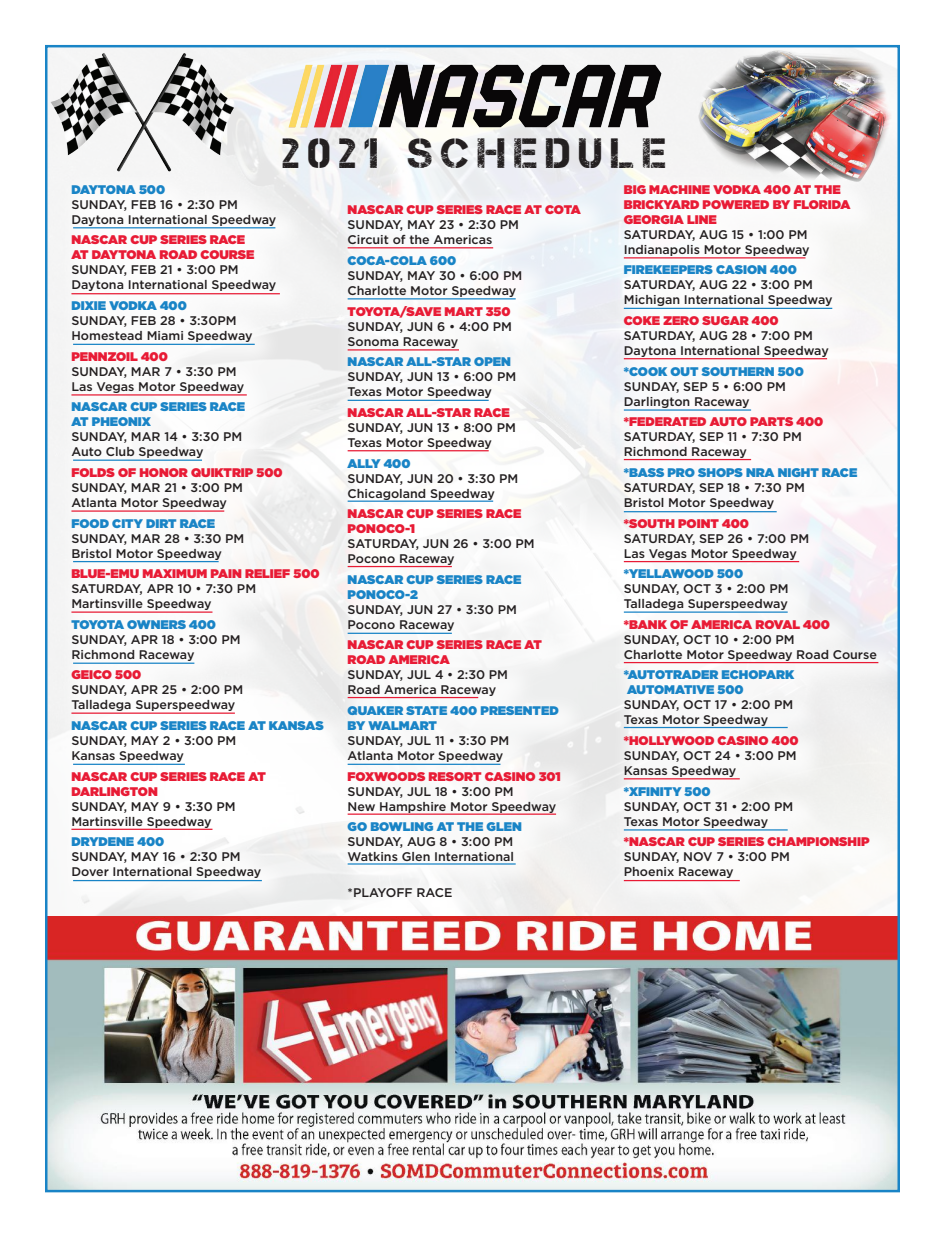
<style>
.page{position:relative;width:945px;height:1238px;background:#fff}
.page>*{position:absolute;margin:0;border:0;box-sizing:border-box;transform-origin:0 0}
.t1{font:42.25px "Captureit";letter-spacing:.2em;color:#231f20}
.t2{font:500 12.5px/15px "Gotham";color:#231f20}
.t3{font:900 12.5px/15px "Gotham";color:#e81b35}
.t4{font:900 12.5px/15px "Gotham";color:#1984c6}
</style>
<div class="page">
<img style="left:270px;top:48px;width:409px;height:97px">
<img style="left:688px;top:44px;width:208px;height:126px">
<img style="left:48px;top:51px;width:195px;height:126px">
<div style="left:57px;top:170px;width:852px;height:759px;background:#fff"></div>
<hr style="left:71px;top:293px;width:209px;height:1px;background:#e81b35">
<hr style="left:71px;top:394px;width:176px;height:1px;background:#e81b35">
<hr style="left:71px;top:510px;width:153px;height:2px;background:#e81b35">
<hr style="left:71px;top:611px;width:141px;height:1px;background:#e81b35">
<hr style="left:71px;top:712px;width:164px;height:1px;background:#e81b35">
<hr style="left:71px;top:828px;width:141px;height:2px;background:#e81b35">
<hr style="left:348px;top:247px;width:145px;height:1px;background:#e81b35">
<hr style="left:624px;top:257px;width:181px;height:1px;background:#e81b35">
<hr style="left:348px;top:349px;width:111px;height:1px;background:#e81b35">
<hr style="left:624px;top:358px;width:203px;height:1px;background:#e81b35">
<hr style="left:348px;top:450px;width:141px;height:1px;background:#e81b35">
<hr style="left:624px;top:459px;width:127px;height:1px;background:#e81b35">
<hr style="left:348px;top:566px;width:104px;height:1px;background:#e81b35">
<hr style="left:624px;top:561px;width:175px;height:1px;background:#e81b35">
<hr style="left:348px;top:697px;width:130px;height:1px;background:#e81b35">
<hr style="left:624px;top:662px;width:254px;height:1px;background:#e81b35">
<hr style="left:348px;top:813px;width:208px;height:1px;background:#e81b35">
<hr style="left:624px;top:778px;width:116px;height:1px;background:#e81b35">
<hr style="left:624px;top:880px;width:116px;height:1px;background:#e81b35">
<hr style="left:624px;top:511px;width:153px;height:1px;background:#1984c6">
<hr style="left:624px;top:409px;width:127px;height:2px;background:#1984c6">
<hr style="left:624px;top:308px;width:208px;height:1px;background:#1984c6">
<hr style="left:73px;top:227px;width:202px;height:1px;background:#1984c6">
<hr style="left:73px;top:344px;width:182px;height:1px;background:#1984c6">
<hr style="left:73px;top:459px;width:129px;height:2px;background:#1984c6">
<hr style="left:73px;top:561px;width:146px;height:1px;background:#1984c6">
<hr style="left:73px;top:662px;width:121px;height:2px;background:#1984c6">
<hr style="left:73px;top:763px;width:112px;height:2px;background:#1984c6">
<hr style="left:73px;top:880px;width:189px;height:1px;background:#1984c6">
<hr style="left:348px;top:298px;width:168px;height:1px;background:#1984c6">
<hr style="left:348px;top:400px;width:141px;height:1px;background:#1984c6">
<hr style="left:348px;top:500px;width:145px;height:2px;background:#1984c6">
<hr style="left:348px;top:632px;width:104px;height:2px;background:#1984c6">
<hr style="left:348px;top:763px;width:152px;height:2px;background:#1984c6">
<hr style="left:348px;top:863px;width:168px;height:1px;background:#1984c6">
<hr style="left:624px;top:611px;width:164px;height:1px;background:#1984c6">
<hr style="left:624px;top:727px;width:164px;height:1px;background:#1984c6">
<hr style="left:624px;top:829px;width:164px;height:1px;background:#1984c6">
<img style="left:48px;top:916px;width:849px;height:273px">
<h1 class="t1" style="left:283px;top:130px;width:385px">2021 SCHEDULE</h1>
<p class="t4" style="left:71px;top:181px;width:95px">DAYTONA 500</p>
<p class="t2" style="left:71px;top:197px;width:206px">SUNDAY, FEB 16 • 2:30 PM<br>Daytona International Speedway</p>
<p class="t3" style="left:71px;top:232px;width:185px">NASCAR CUP SERIES RACE<br>AT DAYTONA ROAD COURSE</p>
<p class="t2" style="left:71px;top:262px;width:206px">SUNDAY, FEB 21 • 3:00 PM<br>Daytona International Speedway</p>
<p class="t4" style="left:71px;top:298px;width:117px">DIXIE VODKA 400</p>
<p class="t2" style="left:71px;top:313px;width:183px">SUNDAY, FEB 28 • 3:30PM<br>Homestead Miami Speedway</p>
<p class="t3" style="left:71px;top:348px;width:98px">PENNZOIL 400</p>
<p class="t2" style="left:71px;top:363px;width:174px">SUNDAY, MAR 7 • 3:30 PM<br>Las Vegas Motor Speedway</p>
<p class="t4" style="left:71px;top:399px;width:175px">NASCAR CUP SERIES RACE<br>AT PHEONIX</p>
<p class="t2" style="left:71px;top:429px;width:173px">SUNDAY, MAR 14 • 3:30 PM<br>Auto Club Speedway</p>
<p class="t3" style="left:71px;top:465px;width:213px">FOLDS OF HONOR QUIKTRIP 500</p>
<p class="t2" style="left:71px;top:480px;width:173px">SUNDAY, MAR 21 • 3:00 PM<br>Atlanta Motor Speedway</p>
<p class="t4" style="left:71px;top:515px;width:145px">FOOD CITY DIRT RACE</p>
<p class="t2" style="left:71px;top:530px;width:175px">SUNDAY, MAR 28 • 3:30 PM<br>Bristol Motor Speedway</p>
<p class="t3" style="left:71px;top:566px;width:250px">BLUE-EMU MAXIMUM PAIN RELIEF 500</p>
<p class="t2" style="left:71px;top:581px;width:186px">SATURDAY, APR 10 • 7:30 PM<br>Martinsville Speedway</p>
<p class="t4" style="left:71px;top:616px;width:146px">TOYOTA OWNERS 400</p>
<p class="t2" style="left:71px;top:631px;width:171px">SUNDAY, APR 18 • 3:00 PM<br>Richmond Raceway</p>
<p class="t3" style="left:71px;top:667px;width:71px">GEICO 500</p>
<p class="t2" style="left:71px;top:682px;width:173px">SUNDAY, APR 25 • 2:00 PM<br>Talladega Superspeedway</p>
<p class="t4" style="left:71px;top:718px;width:254px">NASCAR CUP SERIES RACE AT KANSAS</p>
<p class="t2" style="left:71px;top:733px;width:167px">SUNDAY, MAY 2 • 3:00 PM<br>Kansas Speedway</p>
<p class="t3" style="left:71px;top:768px;width:196px">NASCAR CUP SERIES RACE AT<br>DARLINGTON</p>
<p class="t2" style="left:71px;top:798px;width:166px">SUNDAY, MAY 9 • 3:30 PM<br>Martinsville Speedway</p>
<p class="t4" style="left:71px;top:834px;width:94px">DRYDENE 400</p>
<p class="t2" style="left:71px;top:849px;width:191px">SUNDAY, MAY 16 • 2:30 PM<br>Dover International Speedway</p>
<p class="t3" style="left:348px;top:202px;width:235px">NASCAR CUP SERIES RACE AT COTA</p>
<p class="t2" style="left:348px;top:217px;width:173px">SUNDAY, MAY 23 • 2:30 PM<br>Circuit of the Americas</p>
<p class="t4" style="left:348px;top:253px;width:110px">COCA-COLA 600</p>
<p class="t2" style="left:348px;top:268px;width:176px">SUNDAY, MAY 30 • 6:00 PM<br>Charlotte Motor Speedway</p>
<p class="t3" style="left:348px;top:303px;width:165px">TOYOTA/SAVE MART 350</p>
<p class="t2" style="left:348px;top:318px;width:166px">SUNDAY, JUN 6 • 4:00 PM<br>Sonoma Raceway</p>
<p class="t4" style="left:348px;top:354px;width:165px">NASCAR ALL-STAR OPEN</p>
<p class="t2" style="left:348px;top:369px;width:170px">SUNDAY, JUN 13 • 6:00 PM<br>Texas Motor Speedway</p>
<p class="t3" style="left:348px;top:405px;width:164px">NASCAR ALL-STAR RACE</p>
<p class="t2" style="left:348px;top:420px;width:170px">SUNDAY, JUN 13 • 8:00 PM<br>Texas Motor Speedway</p>
<p class="t4" style="left:348px;top:455px;width:64px">ALLY 400</p>
<p class="t2" style="left:348px;top:470px;width:172px">SUNDAY, JUN 20 • 3:30 PM<br>Chicagoland Speedway</p>
<p class="t3" style="left:348px;top:506px;width:175px">NASCAR CUP SERIES RACE<br>PONOCO-1</p>
<p class="t2" style="left:348px;top:536px;width:189px">SATURDAY, JUN 26 • 3:00 PM<br>Pocono Raceway</p>
<p class="t4" style="left:348px;top:571px;width:175px">NASCAR CUP SERIES RACE<br>PONOCO-2</p>
<p class="t2" style="left:348px;top:601px;width:171px">SUNDAY, JUN 27 • 3:30 PM<br>Pocono Raceway</p>
<p class="t3" style="left:348px;top:637px;width:196px">NASCAR CUP SERIES RACE AT<br>ROAD AMERICA</p>
<p class="t2" style="left:348px;top:667px;width:162px">SUNDAY, JUL 4 • 2:30 PM<br>Road America Raceway</p>
<p class="t4" style="left:348px;top:703px;width:213px">QUAKER STATE 400 PRESENTED<br>BY WALMART</p>
<p class="t2" style="left:348px;top:733px;width:163px">SUNDAY, JUL 11 • 3:30 PM<br>Atlanta Motor Speedway</p>
<p class="t3" style="left:348px;top:768px;width:215px">FOXWOODS RESORT CASINO 301</p>
<p class="t2" style="left:348px;top:783px;width:210px">SUNDAY, JUL 18 • 3:00 PM<br>New Hampshire Motor Speedway</p>
<p class="t4" style="left:348px;top:819px;width:176px">GO BOWLING AT THE GLEN</p>
<p class="t2" style="left:348px;top:834px;width:168px">SUNDAY, AUG 8 • 3:00 PM<br>Watkins Glen International</p>
<p class="t2" style="left:348px;top:885px;width:106px">*PLAYOFF RACE</p>
<p class="t3" style="left:624px;top:181px;width:228px">BIG MACHINE VODKA 400 AT THE<br>BRICKYARD POWERED BY FLORIDA<br>GEORGIA LINE</p>
<p class="t2" style="left:624px;top:226px;width:187px">SATURDAY, AUG 15 • 1:00 PM<br>Indianapolis Motor Speedway</p>
<p class="t4" style="left:624px;top:262px;width:175px">FIREKEEPERS CASION 400</p>
<p class="t2" style="left:624px;top:277px;width:210px">SATURDAY, AUG 22 • 3:00 PM<br>Michigan International Speedway</p>
<p class="t3" style="left:624px;top:313px;width:156px">COKE ZERO SUGAR 400</p>
<p class="t2" style="left:624px;top:328px;width:206px">SATURDAY, AUG 28 • 7:00 PM<br>Daytona International Speedway</p>
<p class="t4" style="left:624px;top:363px;width:182px">*COOK OUT SOUTHERN 500</p>
<p class="t2" style="left:624px;top:378px;width:164px">SUNDAY, SEP 5 • 6:00 PM<br>Darlington Raceway</p>
<p class="t3" style="left:624px;top:414px;width:201px">*FEDERATED AUTO PARTS 400</p>
<p class="t2" style="left:624px;top:429px;width:180px">SATURDAY, SEP 11 • 7:30 PM<br>Richmond Raceway</p>
<p class="t4" style="left:624px;top:465px;width:235px">*BASS PRO SHOPS NRA NIGHT RACE</p>
<p class="t2" style="left:624px;top:480px;width:183px">SATURDAY, SEP 18 • 7:30 PM<br>Bristol Motor Speedway</p>
<p class="t3" style="left:624px;top:515px;width:127px">*SOUTH POINT 400</p>
<p class="t2" style="left:624px;top:530px;width:187px">SATURDAY, SEP 26 • 7:00 PM<br>Las Vegas Motor Speedway</p>
<p class="t4" style="left:624px;top:566px;width:121px">*YELLAWOOD 500</p>
<p class="t2" style="left:624px;top:581px;width:166px">SUNDAY, OCT 3 • 2:00 PM<br>Talladega Superspeedway</p>
<p class="t3" style="left:624px;top:616px;width:208px">*BANK OF AMERICA ROVAL 400</p>
<p class="t2" style="left:624px;top:631px;width:255px">SUNDAY, OCT 10 • 2:00 PM<br>Charlotte Motor Speedway Road Course</p>
<p class="t4" style="left:624px;top:667px;width:172px">*AUTOTRADER ECHOPARK<br>AUTOMATIVE 500</p>
<p class="t2" style="left:624px;top:697px;width:171px">SUNDAY, OCT 17 • 2:00 PM<br>Texas Motor Speedway</p>
<p class="t3" style="left:624px;top:733px;width:176px">*HOLLYWOOD CASINO 400</p>
<p class="t2" style="left:624px;top:748px;width:174px">SUNDAY, OCT 24 • 3:00 PM<br>Kansas Speedway</p>
<p class="t4" style="left:624px;top:783px;width:88px">*XFINITY 500</p>
<p class="t2" style="left:624px;top:798px;width:171px">SUNDAY, OCT 31 • 2:00 PM<br>Texas Motor Speedway</p>
<p class="t3" style="left:624px;top:834px;width:247px">*NASCAR CUP SERIES CHAMPIONSHIP</p>
<p class="t2" style="left:624px;top:849px;width:168px">SUNDAY, NOV 7 • 3:00 PM<br>Phoenix Raceway</p>
</div>
